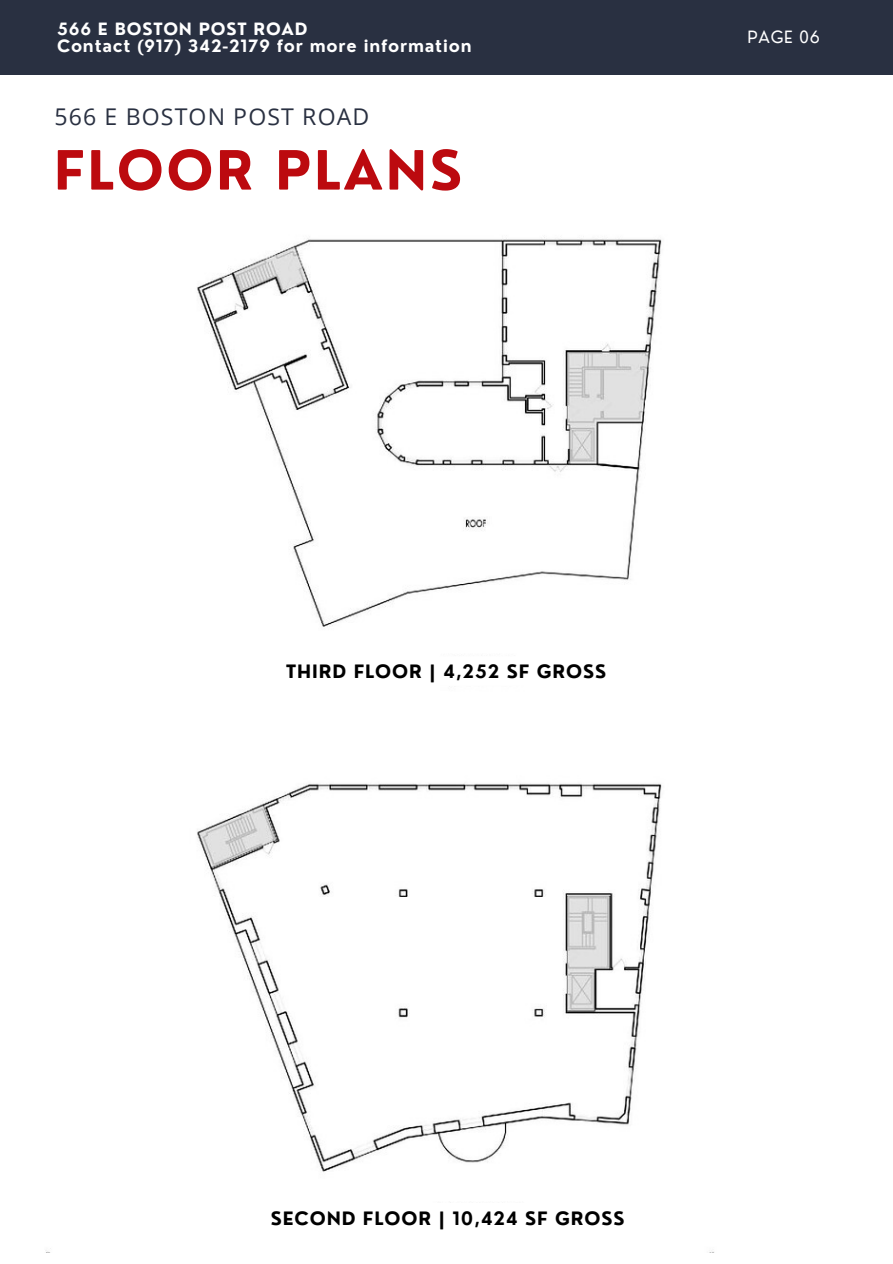
<style>
.page{position:relative;width:893px;height:1264px;background:#fff}
.page>*{position:absolute;margin:0;border:0;box-sizing:border-box;transform-origin:0 0}
.t1{font:700 52.65px "Nourd";letter-spacing:.05em;color:#bc0a0f}
.t2{font:23.1px "Open Sans";letter-spacing:.05em;color:#293041}
.t3{font:700 18px "Nourd";letter-spacing:.05em;color:#000}
.t4{font:700 16.5px "Nourd";letter-spacing:.05em;color:#fff}
.t5{font:16.5px "Nourd";letter-spacing:.05em;color:#fff}
</style>
<div class="page">
<div style="left:0;top:0;width:892px;height:74px;background:#293041"></div>
<img style="left:45px;top:237px;width:617px;height:1015px">
<svg style="left:278px;top:656px;width:336px;height:30px"></svg>
<svg style="left:263px;top:1202px;width:370px;height:30px"></svg>
<p class="t4" style="left:57px;top:18px;width:252px">566 E BOSTON POST ROAD</p>
<p class="t4" style="left:57px;top:35px;width:416px">Contact (917) 342-2179 for more information</p>
<p class="t2" style="left:55px;top:100px;width:316px">566 E BOSTON POST ROAD</p>
<p class="t1" style="left:54px;top:137px;width:410px">FLOOR PLANS</p>
<p class="t5" style="left:747px;top:27px;width:74px">PAGE 06</p>
<p class="t3" style="left:286px;top:660px;width:321px">THIRD FLOOR | 4,252 SF GROSS</p>
<p class="t3" style="left:271px;top:1206px;width:355px">SECOND FLOOR | 10,424 SF GROSS</p>
</div>
